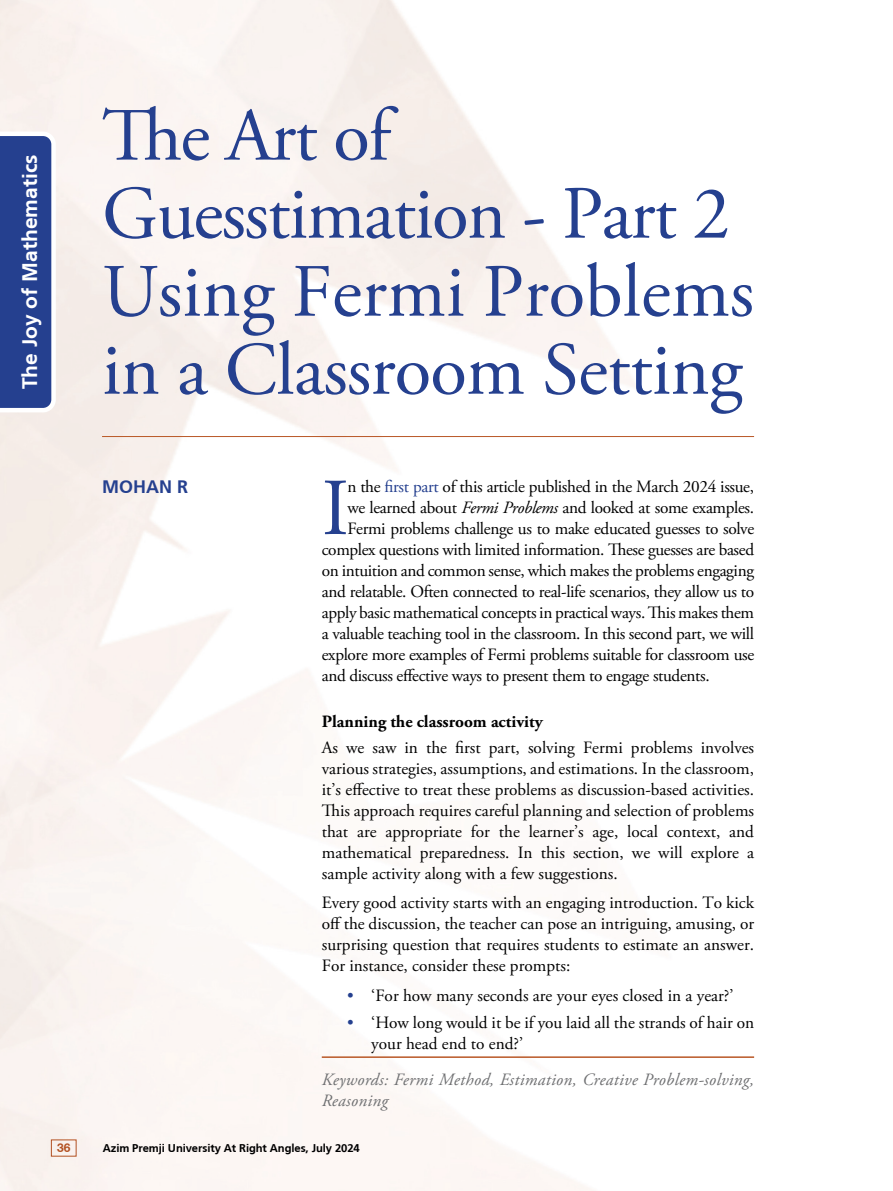
<style>
.page{position:relative;width:893px;height:1191px;background:#fff}
.page>*{position:absolute;margin:0;border:0;box-sizing:border-box;transform-origin:0 0}
.t1{font:80.55px "Adobe Garamond Pro";color:#25408f}
.t2{font:75px/78px "Adobe Garamond Pro";letter-spacing:-.01em;color:#25408f}
.t3{font:700 21px "Frutiger CE";color:#fff}
.t4{font:700 18px "Frutiger CE";color:#25408f}
.t5{font:17.25px/21px "Adobe Garamond Pro";letter-spacing:-.02em;color:#000;text-align:justify}
.t6{font:17.25px/21px "Adobe Garamond Pro";color:#000}
.t7{font:italic 17.25px/21px "Adobe Garamond Pro";letter-spacing:.02em;color:#6e6f71}
.t8{font:700 17.25px "Adobe Garamond Pro";color:#000}
.t9{font:700 12px "Helvetica Neue CE";color:#b95827}
.t10{font:700 11.25px "Frutiger CE";letter-spacing:-.01em;color:#000}
.s1{color:#25408f}
.s2{font-style:italic}
.s3{font-family:"Frutiger LT"}
</style>
<div class="page">
<img style="left:0;top:0;width:636px;height:1191px">
<hr style="left:102px;top:436px;width:652px;height:1px;background:#b95827">
<svg style="left:0;top:129px;width:58px;height:286px;background:#455b9e"></svg>
<hr style="left:322px;top:1056px;width:432px;height:2px;background:#b95827">
<p class="t3" style="left:17px;top:389px;width:236px;rotate:-90deg">The Joy of Mathematics</p>
<h2 class="t2" style="left:102px;top:99px;width:653px">The Art of<br>Guesstimation - Part 2<br>Using Fermi Problems in a Classroom Setting</h2>
<p class="t4" style="left:102px;top:476px;width:87px">MOHAN R</p>
<h1 class="t1" style="left:322px;top:460px;width:29px">I</h1>
<p class="t5" style="left:347px;top:476px;width:408px">n the <span class="s1">first part</span> of this article published in the March 2024 issue,</p>
<p class="t5" style="left:347px;top:497px;width:408px">we learned about <span class="s2">Fermi Problems</span> and looked at some examples.</p>
<p class="t5" style="left:347px;top:518px;width:408px">Fermi problems challenge us to make educated guesses to solve</p>
<p class="t5" style="left:322px;top:539px;width:434px">complex questions with limited information. These guesses are based</p>
<p class="t5" style="left:322px;top:560px;width:434px">on intuition and common sense, which makes the problems engaging</p>
<p class="t5" style="left:322px;top:581px;width:434px">and relatable. Often connected to real-life scenarios, they allow us to</p>
<p class="t5" style="left:322px;top:602px;width:434px">apply basic mathematical concepts in practical ways. This makes them</p>
<p class="t5" style="left:322px;top:623px;width:434px">a valuable teaching tool in the classroom. In this second part, we will</p>
<p class="t5" style="left:322px;top:644px;width:434px">explore more examples of Fermi problems suitable for classroom use</p>
<p class="t5" style="left:322px;top:665px;width:389px">and discuss effective ways to present them to engage students.</p>
<p class="t8" style="left:322px;top:712px;width:223px">Planning the classroom activity</p>
<p class="t5" style="left:322px;top:737px;width:434px">As we saw in the first part, solving Fermi problems involves various strategies, assumptions, and estimations. In the classroom, it’s effective to treat these problems as discussion-based activities.<br>This approach requires careful planning and selection of problems that are appropriate for the learner’s age, local context, and mathematical preparedness. In this section, we will explore a sample activity along with a few suggestions.</p>
<p class="t5" style="left:322px;top:893px;width:434px">Every good activity starts with an engaging introduction. To kick off the discussion, the teacher can pose an intriguing, amusing, or surprising question that requires students to estimate an answer.<br>For instance, consider these prompts:</p>
<p class="t6" style="left:347px;top:985px;width:388px"><span class="s1">•</span> ‘For how many seconds are your eyes closed in a year?’</p>
<p class="t6" style="left:371px;top:1012px;width:384px;text-indent:-24px"><span class="s1">•</span> ‘How long would it be if you laid all the strands of hair on your head end to end?’</p>
<p class="t7" style="left:322px;top:1069px;width:434px">Keywords: Fermi Method, Estimation, Creative Problem-solving,<br>Reasoning</p>
<p class="t9" style="left:57px;top:1140px;width:15px">36</p>
<p class="t10" style="left:103px;top:1141px;width:259px">Azim Premji University At Right Angles, <span class="s3">July 2024</span></p>
</div>
